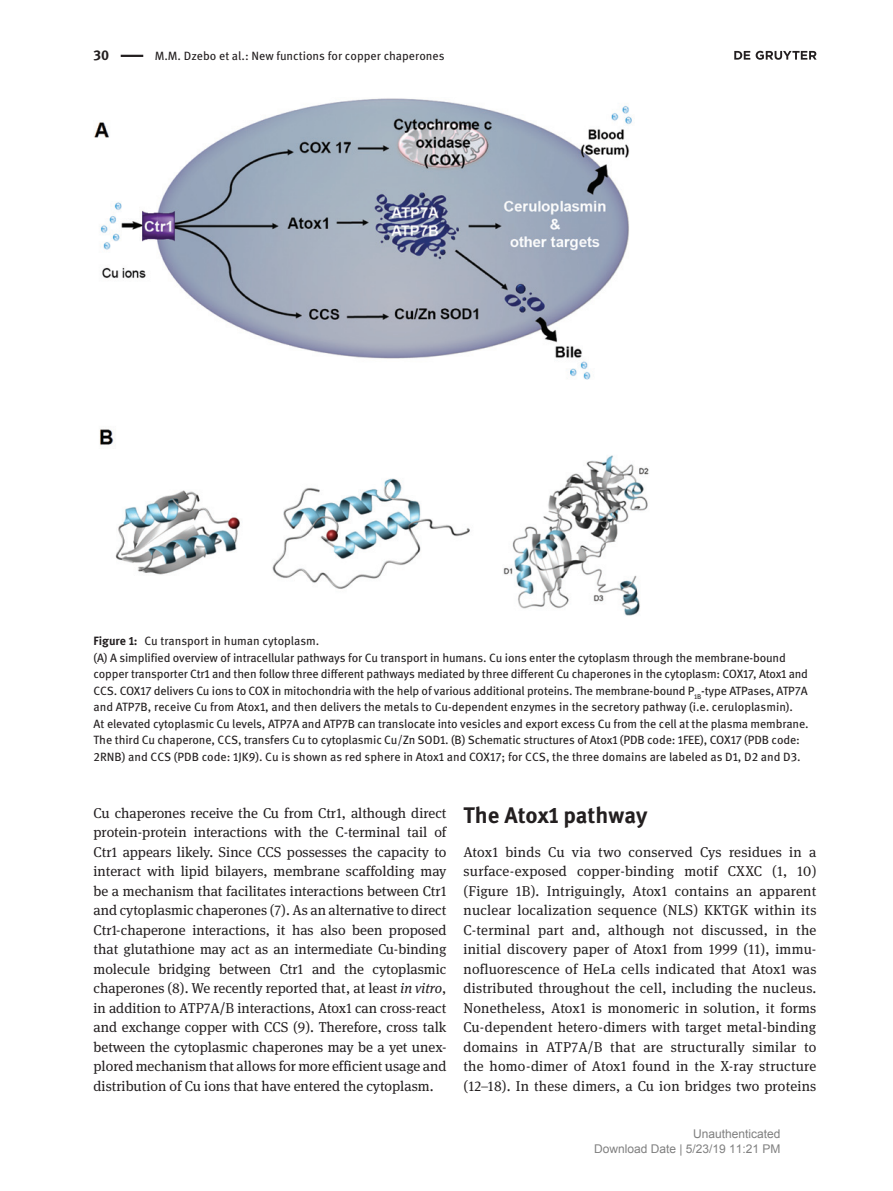
<style>
.page{position:relative;width:893px;height:1191px;background:#fff}
.page>*{position:absolute;margin:0;border:0;box-sizing:border-box;transform-origin:0 0}
.t1{font:700 22.5px "DG Meta Science";color:#231f20}
.t2{font:14.25px/19.5px "DG Meta Serif Science";color:#231f20;text-align:justify}
.t3{font:700 14.25px "DG Meta Science";color:#231f20}
.t4{font:12px/16.5px "DG Meta Science";letter-spacing:-.01em;color:#231f20}
.t5{font:12px/15px "Arial";color:#808080;text-align:right}
.s1{font-weight:700}
.s2{font-style:italic}
</style>
<div class="page">
<hr style="left:121px;top:55px;width:22px;height:2px;background:#231f20">
<img style="left:94px;top:98px;width:555px;height:518px">
<svg style="left:734px;top:51px;width:83px;height:9px"></svg>
<p class="t3" style="left:94px;top:44px;width:17px">30</p>
<p class="t4" style="left:155px;top:47px;width:291px">M.M. Dzebo et al.: New functions for copper chaperones</p>
<p class="t4" style="left:94px;top:632px;width:717px"><span class="s1">Figure 1:</span> Cu transport in human cytoplasm.<br>(A) A simplified overview of intracellular pathways for Cu transport in humans. Cu ions enter the cytoplasm through the membrane-bound copper transporter Ctr1 and then follow three different pathways mediated by three different Cu chaperones in the cytoplasm: COX17, Atox1 and CCS. COX17 delivers Cu ions to COX in mitochondria with the help of various additional proteins. The membrane-bound P<sub>1B</sub>-type ATPases, ATP7A and ATP7B, receive Cu from Atox1, and then delivers the metals to Cu-dependent enzymes in the secretory pathway (i.e. ceruloplasmin).<br>At elevated cytoplasmic Cu levels, ATP7A and ATP7B can translocate into vesicles and export excess Cu from the cell at the plasma membrane.<br>The third Cu chaperone, CCS, transfers Cu to cytoplasmic Cu/Zn SOD1. (B) Schematic structures of Atox1 (PDB code: 1FEE), COX17 (PDB code:<br>2RNB) and CCS (PDB code: 1JK9). Cu is shown as red sphere in Atox1 and COX17; for CCS, the three domains are labeled as D1, D2 and D3.</p>
<p class="t2" style="left:94px;top:803px;width:354px">Cu chaperones receive the Cu from Ctr1, although direct protein-protein interactions with the C-terminal tail of Ctr1 appears likely. Since CCS possesses the capacity to interact with lipid bilayers, membrane scaffolding may be a mechanism that facilitates interactions between Ctr1 and cytoplasmic chaperones (7). As an alternative to direct Ctr1-chaperone interactions, it has also been proposed that glutathione may act as an intermediate Cu-binding molecule bridging between Ctr1 and the cytoplasmic chaperones (8). We recently reported that, at least <span class="s2">in vitro</span>, in addition to ATP7A/B interactions, Atox1 can cross-react and exchange copper with CCS (9). Therefore, cross talk between the cytoplasmic chaperones may be a yet unex&shy;plored mechanism that allows for more efficient usage and distribution of Cu ions that have entered the cytoplasm.</p>
<h1 class="t1" style="left:463px;top:797px;width:185px">The Atox1 pathway</h1>
<p class="t2" style="left:463px;top:842px;width:354px">Atox1 binds Cu via two conserved Cys residues in a surface-exposed copper-binding motif CXXC (1, 10) (Figure 1B). Intriguingly, Atox1 contains an apparent nuclear localization sequence (NLS) KKTGK within its C-terminal part and, although not discussed, in the initial discovery paper of Atox1 from 1999 (11), immu&shy;nofluorescence of HeLa cells indicated that Atox1 was distributed throughout the cell, including the nucleus.<br>Nonetheless, Atox1 is monomeric in solution, it forms Cu-dependent hetero-dimers with target metal-binding domains in ATP7A/B that are structurally similar to the homo-dimer of Atox1 found in the X-ray structure (12–18). In these dimers, a Cu ion bridges two proteins</p>
<p class="t5" style="left:594px;top:1127px;width:188px">Unauthenticated<br>Download Date | 5/23/19 11:21 PM</p>
</div>
